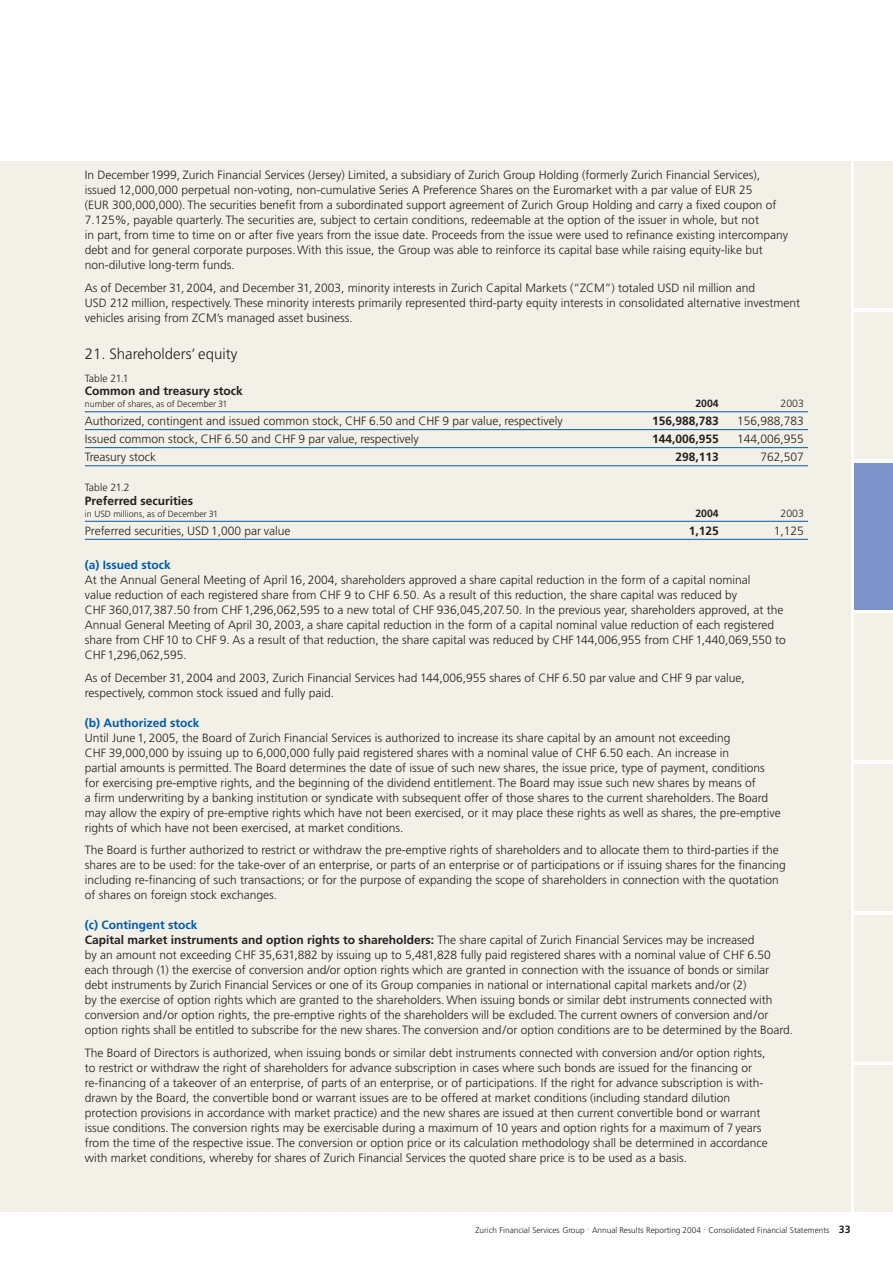
<style>
.page{position:relative;width:893px;height:1263px;background:#fff}
.page>*{position:absolute;margin:0;border:0;box-sizing:border-box;transform-origin:0 0}
.t1{font:300 15px "Frutiger";color:#231f20}
.t2{font:300 12px/15px "Frutiger";color:#231f20}
.t3{font:700 12px "Frutiger";color:#231f20}
.t4{font:700 12px "Frutiger";color:#005cab}
.t5{font:300 10.5px "Frutiger";color:#231f20}
.t6{font:700 10.5px "Frutiger";color:#231f20}
.t7{font:300 9px "Frutiger";color:#231f20}
.t8{font:300 8.25px "Frutiger";color:#231f20}
.s1{font-weight:700;color:#005cab}
.s2{font-weight:700}
.s3{font-weight:700;font-size:10.5px}
</style>
<div class="page">
<div style="left:0;top:162px;width:850px;height:1050px;background:#f3f0e8"></div>
<hr style="left:85px;top:411px;width:723px;height:1px;background:#005cab">
<hr style="left:85px;top:429px;width:723px;height:1px;background:#005cab">
<hr style="left:85px;top:447px;width:723px;height:1px;background:#005cab">
<hr style="left:85px;top:465px;width:723px;height:1px;background:#005cab">
<hr style="left:85px;top:521px;width:723px;height:1px;background:#005cab">
<hr style="left:85px;top:539px;width:723px;height:1px;background:#005cab">
<div style="left:854px;top:162px;width:38px;height:146px;background:#f3f0e8"></div>
<div style="left:854px;top:312px;width:38px;height:147px;background:#f3f0e8"></div>
<div style="left:854px;top:463px;width:38px;height:146px;background:#7c92ca"></div>
<div style="left:854px;top:614px;width:38px;height:146px;background:#f3f0e8"></div>
<div style="left:854px;top:764px;width:38px;height:147px;background:#f3f0e8"></div>
<div style="left:854px;top:915px;width:38px;height:146px;background:#f3f0e8"></div>
<div style="left:854px;top:1066px;width:38px;height:146px;background:#f3f0e8"></div>
<p class="t2" style="left:85px;top:168px;width:704px">In December1999, Zurich Financial Services (Jersey) Limited, a subsidiary of Zurich Group Holding (formerly Zurich Financial Services), issued 12,000,000 perpetual non-voting, non-cumulative Series A Preference Shares on the Euromarket with a par value of EUR 25<br>(EUR 300,000,000). The securities benefit from a subordinated support agreement of Zurich Group Holding and carry a fixed coupon of 7.125%, payable quarterly. The securities are, subject to certain conditions, redeemable at the option of the issuer in whole, but not<br>in part, from time to time on or after five years from the issue date. Proceeds from the issue were used to refinance existing intercompany debt and for general corporate purposes.With this issue, the Group was able to reinforce its capital base while raising equity-like but non-dilutive long-term funds.</p>
<p class="t2" style="left:85px;top:281px;width:716px">As of December 31, 2004, and December 31, 2003, minority interests in Zurich Capital Markets (“ZCM”) totaled USD nil million and<br>USD 212 million, respectively. These minority interests primarily represented third-party equity interests in consolidated alternative investment vehicles arising from ZCM’s managed asset business.</p>
<p class="t1" style="left:85px;top:348px;width:154px">21. Shareholders’ equity</p>
<p class="t5" style="left:85px;top:374px;width:45px">Table 21.1</p>
<p class="t3" style="left:85px;top:386px;width:159px">Common and treasury stock</p>
<p class="t7" style="left:85px;top:400px;width:144px">number of shares, as of December 31</p>
<p class="t6" style="left:695px;top:399px;width:25px">2004</p>
<p class="t5" style="left:780px;top:399px;width:25px">2003</p>
<p class="t2" style="left:85px;top:414px;width:479px">Authorized, contingent and issued common stock, CHF 6.50 and CHF 9 par value, respectively</p>
<p class="t3" style="left:652px;top:416px;width:68px">156,988,783</p>
<p class="t2" style="left:737px;top:414px;width:68px">156,988,783</p>
<p class="t2" style="left:85px;top:432px;width:335px">Issued common stock, CHF 6.50 and CHF 9 par value, respectively</p>
<p class="t3" style="left:652px;top:434px;width:68px">144,006,955</p>
<p class="t2" style="left:737px;top:432px;width:68px">144,006,955</p>
<p class="t2" style="left:85px;top:450px;width:73px">Treasury stock</p>
<p class="t3" style="left:675px;top:452px;width:45px">298,113</p>
<p class="t2" style="left:760px;top:450px;width:45px">762,507</p>
<p class="t5" style="left:85px;top:483px;width:46px">Table 21.2</p>
<p class="t3" style="left:85px;top:496px;width:110px">Preferred securities</p>
<p class="t7" style="left:85px;top:510px;width:135px">in USD millions, as of December 31</p>
<p class="t6" style="left:695px;top:509px;width:25px">2004</p>
<p class="t5" style="left:780px;top:509px;width:25px">2003</p>
<p class="t2" style="left:85px;top:524px;width:207px">Preferred securities, USD 1,000 par value</p>
<p class="t3" style="left:688px;top:526px;width:32px">1,125</p>
<p class="t2" style="left:773px;top:524px;width:32px">1,125</p>
<p class="t4" style="left:85px;top:560px;width:87px">(a) Issued stock</p>
<p class="t2" style="left:85px;top:573px;width:702px">At the Annual General Meeting of April 16, 2004, shareholders approved a share capital reduction in the form of a capital nominal<br>value reduction of each registered share from CHF 9 to CHF 6.50. As a result of this reduction, the share capital was reduced by<br>CHF 360,017,387.50 from CHF1,296,062,595 to a new total of CHF 936,045,207.50. In the previous year, shareholders approved, at the Annual General Meeting of April 30, 2003, a share capital reduction in the form of a capital nominal value reduction of each registered share from CHF10 to CHF 9. As a result of that reduction, the share capital was reduced by CHF144,006,955 from CHF 1,440,069,550 to CHF1,296,062,595.</p>
<p class="t2" style="left:85px;top:671px;width:661px">As of December 31, 2004 and 2003, Zurich Financial Services had 144,006,955 shares of CHF 6.50 par value and CHF 9 par value, respectively, common stock issued and fully paid.</p>
<p class="t4" style="left:85px;top:718px;width:116px">(b) Authorized stock</p>
<p class="t2" style="left:85px;top:731px;width:697px">Until June 1, 2005, the Board of Zurich Financial Services is authorized to increase its share capital by an amount not exceeding<br>CHF 39,000,000 by issuing up to 6,000,000 fully paid registered shares with a nominal value of CHF 6.50 each. An increase in<br>partial amounts is permitted. The Board determines the date of issue of such new shares, the issue price, type of payment, conditions for exercising pre-emptive rights, and the beginning of the dividend entitlement. The Board may issue such new shares by means of<br>a firm underwriting by a banking institution or syndicate with subsequent offer of those shares to the current shareholders. The Board may allow the expiry of pre-emptive rights which have not been exercised, or it may place these rights as well as shares, the pre-emptive rights of which have not been exercised, at market conditions.</p>
<p class="t2" style="left:85px;top:843px;width:702px">The Board is further authorized to restrict or withdraw the pre-emptive rights of shareholders and to allocate them to third-parties if the shares are to be used: for the take-over of an enterprise, or parts of an enterprise or of participations or if issuing shares for the financing including re-financing of such transactions; or for the purpose of expanding the scope of shareholders in connection with the quotation of shares on foreign stock exchanges.</p>
<p class="t2" style="left:85px;top:918px;width:710px"><span class="s1">(c) Contingent stock<br></span><span class="s2">Capital market instruments and option rights to shareholders:</span> The share capital of Zurich Financial Services may be increased<br>by an amount not exceeding CHF 35,631,882 by issuing up to 5,481,828 fully paid registered shares with a nominal value of CHF 6.50 each through (1) the exercise of conversion and/or option rights which are granted in connection with the issuance of bonds or similar debt instruments by Zurich Financial Services or one of its Group companies in national or international capital markets and/or (2)<br>by the exercise of option rights which are granted to the shareholders. When issuing bonds or similar debt instruments connected with conversion and/or option rights, the pre-emptive rights of the shareholders will be excluded. The current owners of conversion and/or option rights shall be entitled to subscribe for the new shares.The conversion and/or option conditions are to be determined by the Board.</p>
<p class="t2" style="left:85px;top:1046px;width:684px">The Board of Directors is authorized, when issuing bonds or similar debt instruments connected with conversion and/or option rights, to restrict or withdraw the right of shareholders for advance subscription in cases where such bonds are issued for the financing or re-financing of a takeover of an enterprise, of parts of an enterprise, or of participations. If the right for advance subscription is with&shy;drawn by the Board, the convertible bond or warrant issues are to be offered at market conditions (including standard dilution protection provisions in accordance with market practice) and the new shares are issued at then current convertible bond or warrant issue conditions. The conversion rights may be exercisable during a maximum of 10 years and option rights for a maximum of 7 years from the time of the respective issue. The conversion or option price or its calculation methodology shall be determined in accordance with market conditions, whereby for shares of Zurich Financial Services the quoted share price is to be used as a basis.</p>
<p class="t8" style="left:475px;top:1227px;width:376px">Zurich Financial Services Group . Annual Results Reporting 2004 . Consolidated Financial Statements <span class="s3">33</span></p>
</div>
